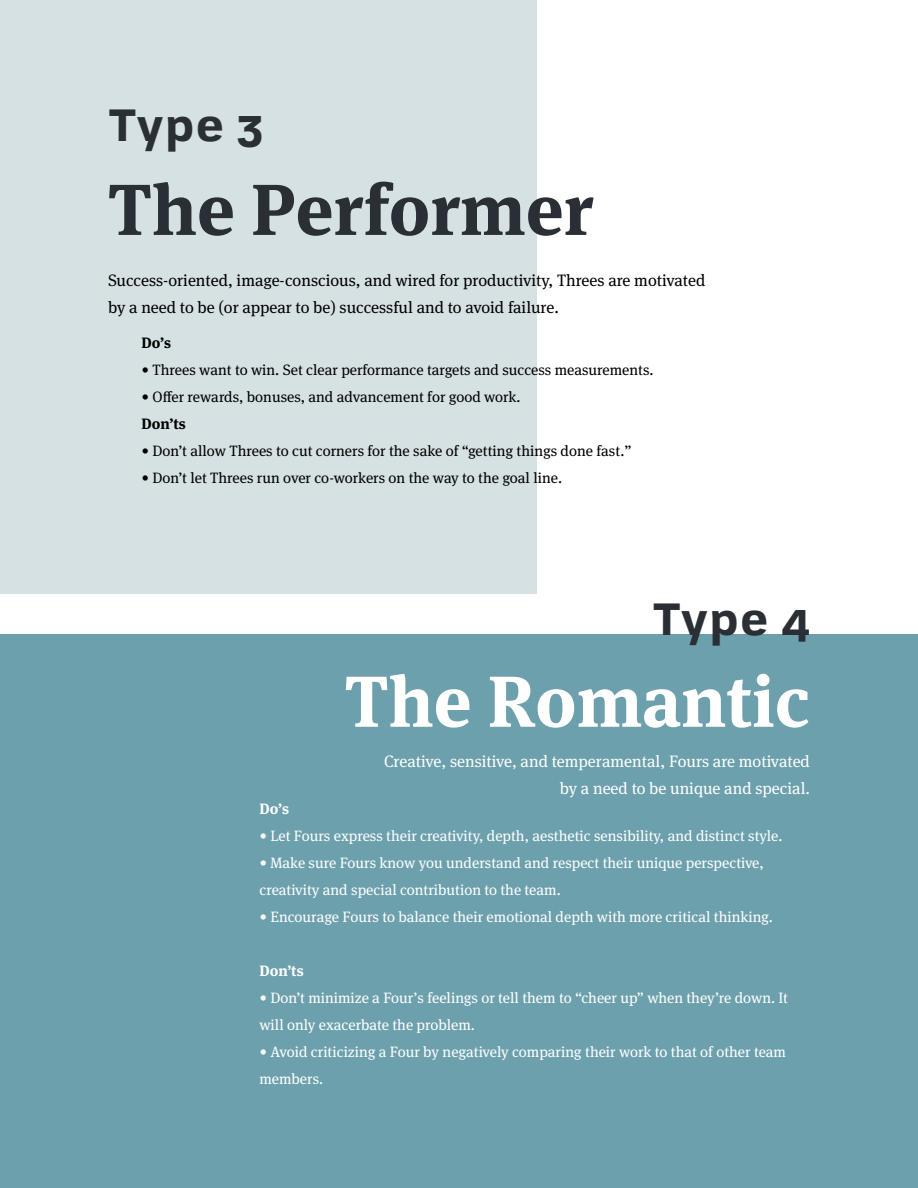
<style>
.page{position:relative;width:918px;height:1188px;background:#fff}
.page>*{position:absolute;margin:0;border:0;box-sizing:border-box;transform-origin:0 0}
.t1{font:700 72px "Meta Serif Pro";color:#2a2f35}
.t2{font:700 72px "Meta Serif Pro";color:#fff}
.t3{font:700 43.8px "Tofino Pro Personal Text";color:#2a2f35}
.t4{font:16.5px/27px "Meta Serif Pro";color:#000}
.t5{font:16.5px/27px "Meta Serif Pro";color:#fff;text-align:right}
.t6{font:15px/27px "Meta Serif Pro";color:#fff}
.t7{font:15px "Meta Serif Pro";color:#000}
.t8{font:700 15px "Meta Serif Pro";color:#000}
.t9{font:700 15px "Meta Serif Pro";color:#fff}
</style>
<div class="page">
<div style="left:0;top:0;width:537px;height:594px;background:#d6e1e3"></div>
<div style="left:0;top:634px;width:918px;height:554px;background:#6ca0ad"></div>
<h2 class="t3" style="left:108px;top:89px;width:158px">Type 3</h2>
<h1 class="t1" style="left:108px;top:152px;width:487px">The Performer</h1>
<p class="t4" style="left:108px;top:266px;width:599px">Success-oriented, image-conscious, and wired for productivity, Threes are motivated by a need to be (or appear to be) successful and to avoid failure.</p>
<p class="t8" style="left:141px;top:331px;width:31px">Do’s</p>
<p class="t7" style="left:141px;top:359px;width:514px">• Threes want to win. Set clear performance targets and success measurements.</p>
<p class="t7" style="left:141px;top:386px;width:381px">• Offer rewards, bonuses, and advancement for good work.</p>
<p class="t8" style="left:141px;top:412px;width:46px">Don’ts</p>
<p class="t7" style="left:141px;top:440px;width:492px">• Don’t allow Threes to cut corners for the sake of “getting things done fast.”</p>
<p class="t7" style="left:141px;top:467px;width:422px">• Don’t let Threes run over co-workers on the way to the goal line.</p>
<h2 class="t3" style="left:652px;top:583px;width:159px">Type 4</h2>
<h1 class="t2" style="left:345px;top:644px;width:467px">The Romantic</h1>
<p class="t5" style="left:384px;top:747px;width:427px">Creative, sensitive, and temperamental, Fours are motivated by a need to be unique and special.</p>
<p class="t9" style="left:259px;top:797px;width:31px">Do’s</p>
<p class="t6" style="left:259px;top:821px;width:525px">• Let Fours express their creativity, depth, aesthetic sensibility, and distinct style.</p>
<p class="t6" style="left:259px;top:848px;width:506px">• Make sure Fours know you understand and respect their unique perspective, creativity and special contribution to the team.</p>
<p class="t6" style="left:259px;top:902px;width:515px">• Encourage Fours to balance their emotional depth with more critical thinking.</p>
<p class="t9" style="left:259px;top:959px;width:46px">Don’ts</p>
<p class="t6" style="left:259px;top:983px;width:530px">• Don’t minimize a Four’s feelings or tell them to “cheer up” when they’re down. It will only exacerbate the problem.</p>
<p class="t6" style="left:259px;top:1037px;width:528px">• Avoid criticizing a Four by negatively comparing their work to that of other team members.</p>
</div>
